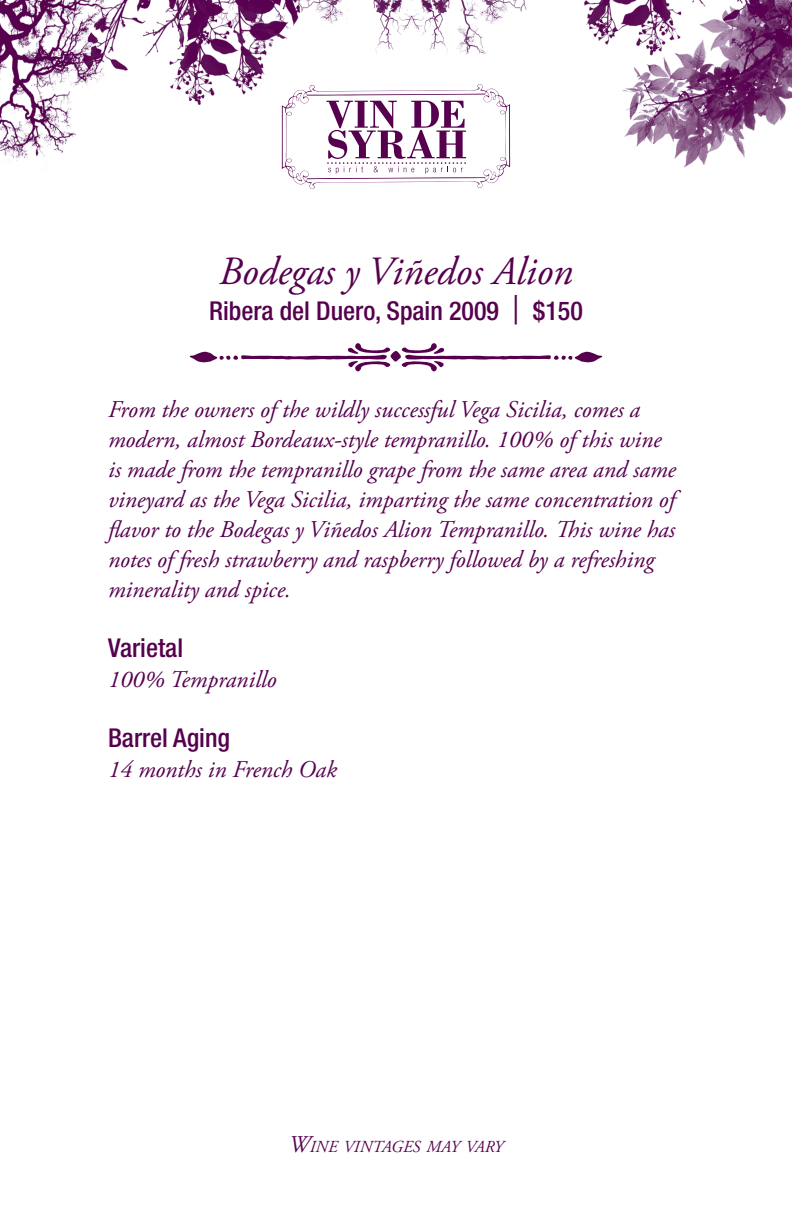
<style>
.page{position:relative;width:792px;height:1224px;background:#fff}
.page>*{position:absolute;margin:0;border:0;box-sizing:border-box;transform-origin:0 0}
.t1{font:italic 40px "Adobe Garamond Pro";color:#56004e}
.t2{font:500 condensed 26px "Helvetica Neue LT Std";color:#56004e}
.t3{font:italic 24px/30px "Adobe Garamond Pro";color:#56004e}
.t4{font:italic 16.8px "Adobe Garamond Pro";color:#56004e}
.s1{font-weight:300;font-size:40px}
.s2{font-size:24px}
</style>
<div class="page">
<img style="left:0;top:0;width:792px;height:169px">
<svg style="left:282px;top:84px;width:228px;height:105px"></svg>
<p class="t1" style="left:219px;top:248px;width:356px">Bodegas y Viñedos Alion</p>
<p class="t2" style="left:209px;top:296px;width:375px">Ribera del Duero, Spain 2009 <span class="s1">|</span> $150</p>
<p class="t3" style="left:108px;top:395px;width:569px">From the owners of the wildly successful Vega Sicilia, comes a modern, almost Bordeaux-style tempranillo. 100% of this wine is made from the tempranillo grape from the same area and same vineyard as the Vega Sicilia, imparting the same concentration of flavor to the Bodegas y Viñedos Alion Tempranillo. This wine has notes of fresh strawberry and raspberry followed by a refreshing minerality and spice.</p>
<p class="t2" style="left:108px;top:633px;width:77px">Varietal</p>
<p class="t3" style="left:108px;top:665px;width:170px">100% Tempranillo</p>
<p class="t2" style="left:108px;top:723px;width:124px">Barrel Aging</p>
<p class="t3" style="left:108px;top:755px;width:231px">14 months in French Oak</p>
<p class="t4" style="left:289px;top:1137px;width:216px"><span class="s2">W</span>INE VINTAGES MAY VARY</p>
</div>
